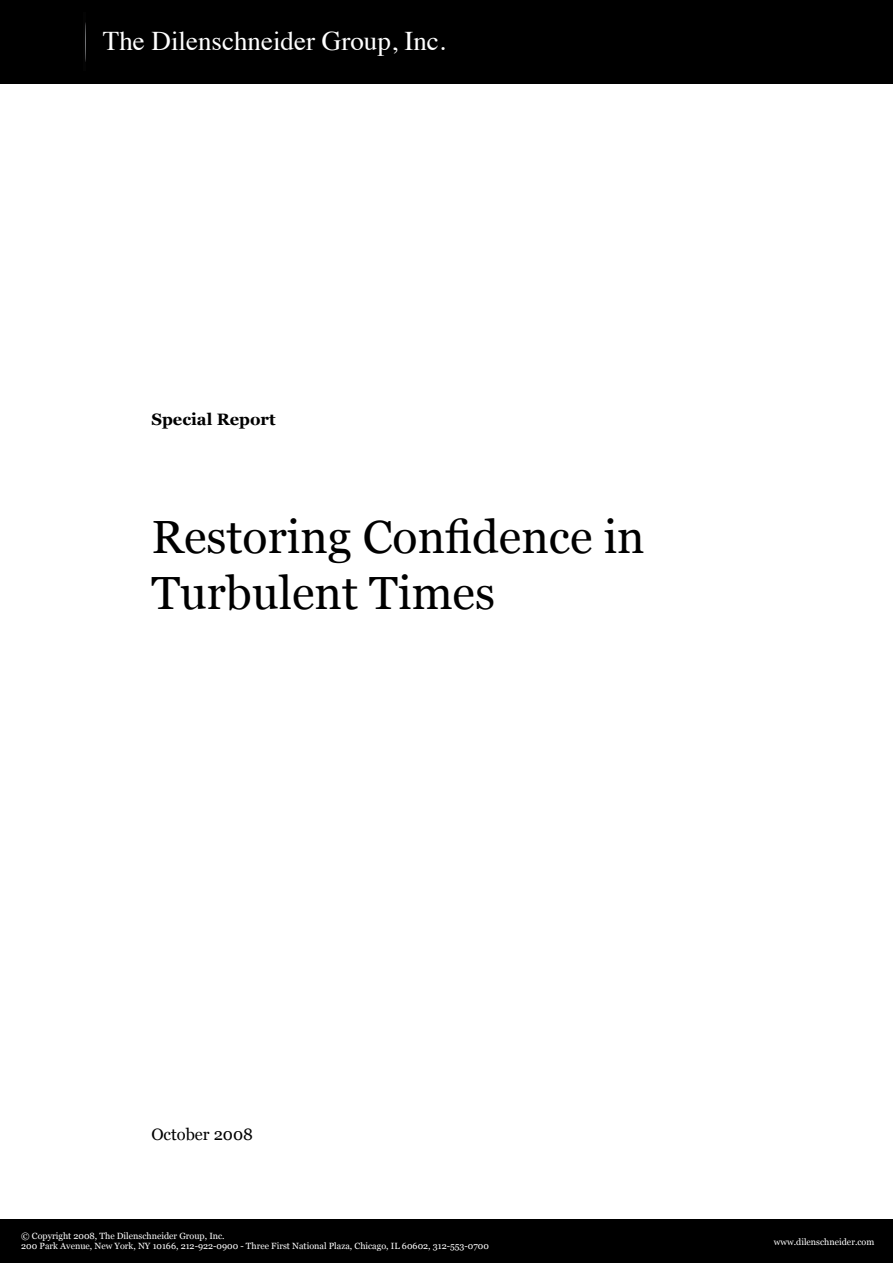
<style>
.page{position:relative;width:893px;height:1263px;background:#fff}
.page>*{position:absolute;margin:0;border:0;box-sizing:border-box;transform-origin:0 0}
.t1{font:46.5px/55.8px "Georgia";color:#000}
.t2{font:27px "Times";color:#fff}
.t3{font:700 16.5px "Georgia";color:#000}
.t4{font:16.5px "Georgia";color:#000}
.t5{font:9px/10.8px "Georgia";color:#fff}
</style>
<div class="page">
<div style="left:0;top:0;width:893px;height:84px;background:#000"></div>
<hr style="left:84px;top:13px;width:1px;height:57px;background:#040404">
<div style="left:0;top:1219px;width:893px;height:44px;background:#000"></div>
<h2 class="t2" style="left:103px;top:16px;width:344px">The Dilenschneider Group, Inc.</h2>
<h3 class="t3" style="left:151px;top:409px;width:126px">Special Report</h3>
<h1 class="t1" style="left:151px;top:510px;width:495px">Restoring Confidence in<br>Turbulent Times</h1>
<h3 class="t4" style="left:151px;top:1124px;width:103px">October 2008</h3>
<p class="t5" style="left:21px;top:1230px;width:469px">© Copyright 2008, The Dilenschneider Group, Inc.<br>200 Park Avenue, New York, NY 10166, 212-922-0900 - Three First National Plaza, Chicago, IL 60602, 312-553-0700</p>
<p class="t5" style="left:774px;top:1236px;width:102px">www.dilenschneider.com</p>
</div>
